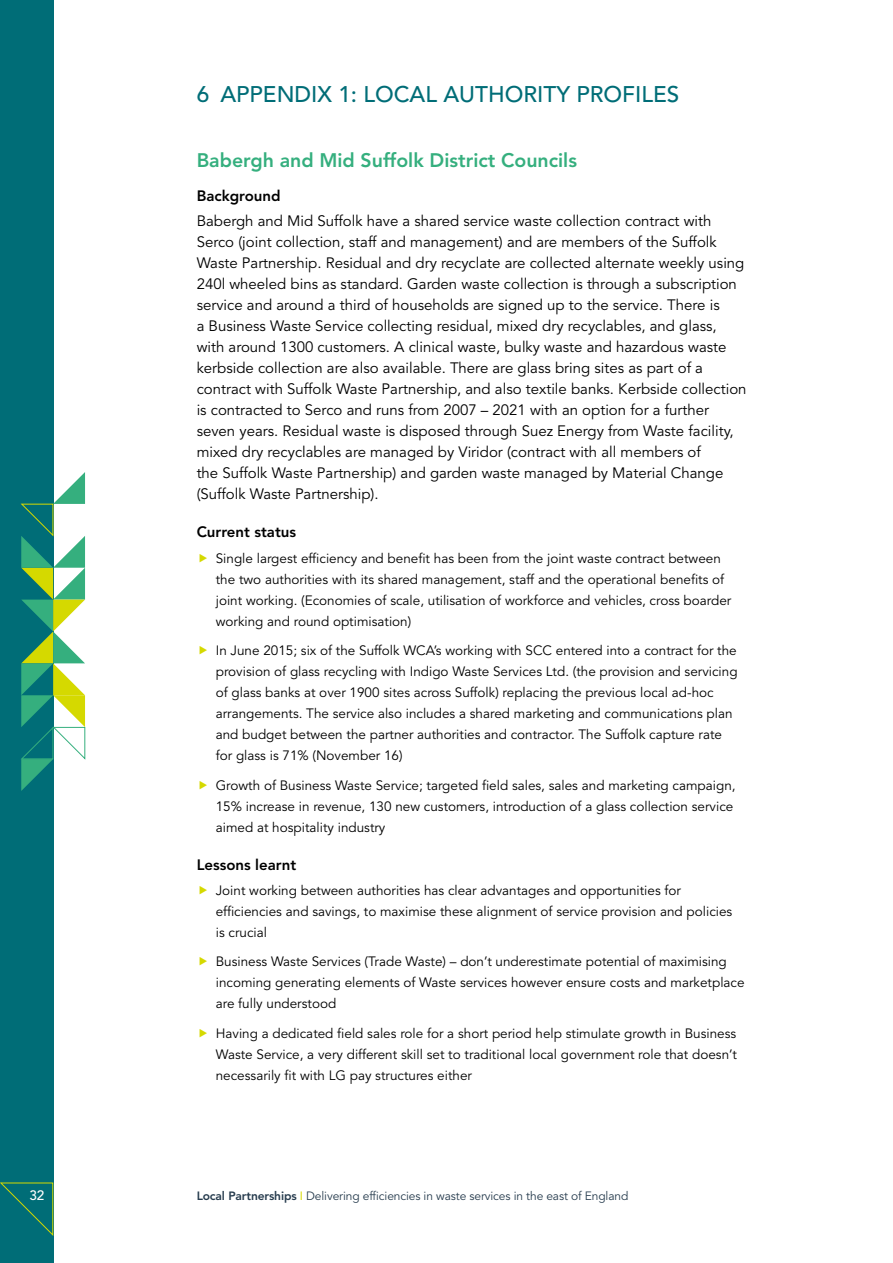
<style>
.page{position:relative;width:893px;height:1263px;background:#fff}
.page>*{position:absolute;margin:0;border:0;box-sizing:border-box;transform-origin:0 0}
.t1{font:500 22.5px "Avenir LT Std";color:#006d77}
.t2{font:800 19.5px "Avenir LT Std";color:#35af7e}
.t3{font:15px/21px "Avenir LT Std";color:#000}
.t4{font:800 15px "Avenir LT Std";color:#000}
.t5{font:13.5px/21px "Avenir LT Std";color:#000}
.t6{font:500 13.5px "Avenir LT Std";color:#fff}
.t7{font:12px "Avenir LT Std";letter-spacing:-.01em;color:#273c4e}
.s1{font-weight:800}
.s2{color:#d5d900}
</style>
<div class="page">
<div style="left:0;top:0;width:53px;height:1263px;background:#006d77"></div>
<svg style="left:21px;top:472px;width:64px;height:319px"></svg>
<svg style="left:0;top:1182px;width:54px;height:55px"></svg>
<h1 class="t1" style="left:197px;top:81px;width:484px">6 APPENDIX 1: LOCAL AUTHORITY PROFILES</h1>
<h2 class="t2" style="left:197px;top:149px;width:382px">Babergh and Mid Suffolk District Councils</h2>
<p class="t4" style="left:197px;top:187px;width:85px">Background</p>
<p class="t3" style="left:197px;top:211px;width:551px">Babergh and Mid Suffolk have a shared service waste collection contract with Serco (joint collection, staff and management) and are members of the Suffolk Waste Partnership. Residual and dry recyclate are collected alternate weekly using 240l wheeled bins as standard. Garden waste collection is through a subscription service and around a third of households are signed up to the service. There is<br>a Business Waste Service collecting residual, mixed dry recyclables, and glass, with around 1300 customers. A clinical waste, bulky waste and hazardous waste kerbside collection are also available. There are glass bring sites as part of a contract with Suffolk Waste Partnership, and also textile banks. Kerbside collection is contracted to Serco and runs from 2007 – 2021 with an option for a further seven years. Residual waste is disposed through Suez Energy from Waste facility, mixed dry recyclables are managed by Viridor (contract with all members of<br>the Suffolk Waste Partnership) and garden waste managed by Material Change (Suffolk Waste Partnership).</p>
<p class="t4" style="left:197px;top:523px;width:101px">Current status</p>
<p class="t5" style="left:216px;top:548px;width:517px">Single largest efficiency and benefit has been from the joint waste contract between the two authorities with its shared management, staff and the operational benefits of joint working. (Economies of scale, utilisation of workforce and vehicles, cross boarder working and round optimisation)</p>
<p class="t5" style="left:216px;top:640px;width:523px">In June 2015; six of the Suffolk WCA’s working with SCC entered into a contract for the provision of glass recycling with Indigo Waste Services Ltd. (the provision and servicing of glass banks at over 1900 sites across Suffolk) replacing the previous local ad-hoc arrangements. The service also includes a shared marketing and communications plan and budget between the partner authorities and contractor. The Suffolk capture rate for glass is 71% (November 16)</p>
<p class="t5" style="left:216px;top:775px;width:521px">Growth of Business Waste Service; targeted field sales, sales and marketing campaign,<br>15% increase in revenue, 130 new customers, introduction of a glass collection service aimed at hospitality industry</p>
<p class="t4" style="left:197px;top:856px;width:101px">Lessons learnt</p>
<p class="t5" style="left:216px;top:880px;width:518px">Joint working between authorities has clear advantages and opportunities for efficiencies and savings, to maximise these alignment of service provision and policies is crucial</p>
<p class="t5" style="left:216px;top:952px;width:530px">Business Waste Services (Trade Waste) – don’t underestimate potential of maximising incoming generating elements of Waste services however ensure costs and marketplace are fully understood</p>
<p class="t5" style="left:216px;top:1023px;width:523px;text-align:justify">Having a dedicated field sales role for a short period help stimulate growth in Business Waste Service, a very different skill set to traditional local government role that doesn’t necessarily fit with LG pay structures either</p>
<p class="t6" style="left:29px;top:1188px;width:17px">32</p>
<p class="t7" style="left:197px;top:1189px;width:433px"><span class="s1">Local Partnerships</span> <span class="s2">I</span> Delivering efficiencies in waste services in the east of England</p>
</div>
